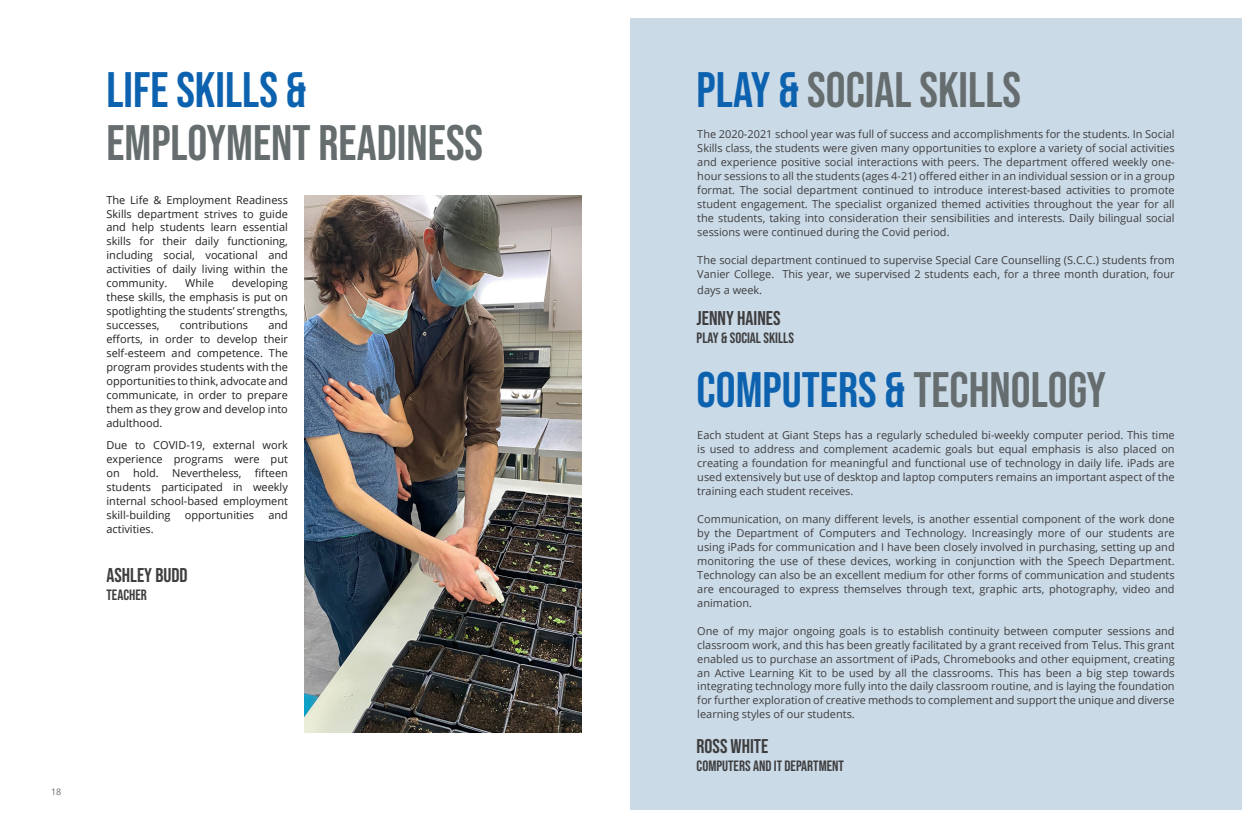
<style>
.page{position:relative;width:1260px;height:828px;background:#fff}
.page>*{position:absolute;margin:0;border:0;box-sizing:border-box;transform-origin:0 0}
.t1{font:49.8px "Bebas Neue";color:#666d6f}
.t2{font:49.8px "Bebas Neue";color:#0d62af}
.Headline{font:19.9px "Bebas Neue";color:#3e3e3f}
.Headline-2{font:15px "Bebas Neue";color:#3e3e3f}
.Body_Text{font:11px/14px "Open Sans";color:#3e3e3f;text-align:justify}
.CONTENT{font:11px/14px "Open Sans";color:#231f20;text-align:justify}
.CONTENT-2{font:9px "Open Sans";color:#666d6f}
.s1{color:#0d62af}
.s2{color:#666d6f}
</style>
<div class="page">
<div style="left:630px;top:18px;width:612px;height:792px;background:#cbdae7"></div>
<img style="left:304px;top:195px;width:278px;height:537px">
<p class="t2" style="left:107px;top:61px;width:202px">LIFE SKILLS &amp;</p>
<p class="t1" style="left:107px;top:115px;width:378px">EMPLOYMENT READINESS</p>
<p class="CONTENT" style="left:107px;top:192px;width:183px">The Life &amp; Employment Readiness Skills department strives to guide and help students learn essential skills for their daily functioning, including social, vocational and activities of daily living within the community.</p>
<p class="CONTENT" style="left:107px;top:276px;width:183px;text-indent:125px">developing these skills, the emphasis is put on spotlighting the students’ strengths, successes,</p>
<p class="CONTENT" style="left:185px;top:276px;width:30px">While</p>
<p class="CONTENT" style="left:107px;top:318px;width:183px;text-indent:162px">and efforts, in order to develop their self-esteem and competence. The program provides students with the opportunities to think, advocate and communicate, in order to prepare them as they grow and develop into adulthood.</p>
<p class="CONTENT" style="left:107px;top:438px;width:183px">Due to COVID-19, external work experience programs were put on hold. Nevertheless, fifteen students participated in weekly internal school-based employment skill-building</p>
<p class="CONTENT" style="left:180px;top:318px;width:70px">contributions</p>
<p class="CONTENT" style="left:185px;top:508px;width:71px">opportunities</p>
<p class="CONTENT" style="left:268px;top:508px;width:21px">and</p>
<p class="CONTENT" style="left:107px;top:522px;width:49px">activities.</p>
<p class="Headline" style="left:107px;top:564px;width:83px">ASHLEY BUDD</p>
<p class="Headline-2" style="left:107px;top:586px;width:42px">TEACHER</p>
<p class="CONTENT-2" style="left:51px;top:785px;width:12px">18</p>
<p class="t1" style="left:697px;top:61px;width:326px"><span class="s1">PLAY &amp;</span> SOCIAL SKILLS</p>
<p class="Body_Text" style="left:697px;top:127px;width:479px">The 2020-2021 school year was full of success and accomplishments for the students. In Social Skills class, the students were given many opportunities to explore a variety of social activities and experience positive social interactions with peers. The department offered weekly one&shy;hour sessions to all the students (ages 4-21) offered either in an individual session or in a group format. The social department continued to introduce interest-based activities to promote student engagement. The specialist organized themed activities throughout the year for all the students, taking into consideration their sensibilities and interests. Daily bilingual social sessions were continued during the Covid period.</p>
<p class="Body_Text" style="left:697px;top:252px;width:479px">The social department continued to supervise Special Care Counselling (S.C.C.) students from<br>Vanier College. This year, we supervised 2 students each, for a three month duration, four</p>
<p class="Body_Text" style="left:697px;top:282px;width:66px">days a week.</p>
<p class="Headline" style="left:697px;top:307px;width:85px">JENNY HAINES</p>
<p class="Headline-2" style="left:697px;top:329px;width:99px">PLAY &amp; SOCIAL SKILLS</p>
<p class="t2" style="left:697px;top:362px;width:411px">COMPUTERS &amp; <span class="s2">TECHNOLOGY</span></p>
<p class="Body_Text" style="left:697px;top:428px;width:479px">Each student at Giant Steps has a regularly scheduled bi-weekly computer period. This time is used to address and complement academic goals but equal emphasis is also placed on creating a foundation for meaningful and functional use of technology in daily life. iPads are used extensively but use of desktop and laptop computers remains an important aspect of the training each student receives.</p>
<p class="Body_Text" style="left:697px;top:512px;width:479px">Communication, on many different levels, is another essential component of the work done by the Department of Computers and Technology. Increasingly more of our students are using iPads for communication and I have been closely involved in purchasing, setting up and monitoring the use of these devices, working in conjunction with the Speech Department.<br>Technology can also be an excellent medium for other forms of communication and students are encouraged to express themselves through text, graphic arts, photography, video and animation.</p>
<p class="Body_Text" style="left:697px;top:623px;width:479px">One of my major ongoing goals is to establish continuity between computer sessions and classroom work, and this has been greatly facilitated by a grant received from Telus. This grant enabled us to purchase an assortment of iPads, Chromebooks and other equipment, creating an Active Learning Kit to be used by all the classrooms. This has been a big step towards integrating technology more fully into the daily classroom routine, and is laying the foundation for further exploration of creative methods to complement and support the unique and diverse learning styles of our students.</p>
<p class="Headline" style="left:697px;top:735px;width:73px">ROSS WHITE</p>
<p class="Headline-2" style="left:697px;top:758px;width:149px">COMPUTERS AND IT DEPARTMENT</p>
</div>
